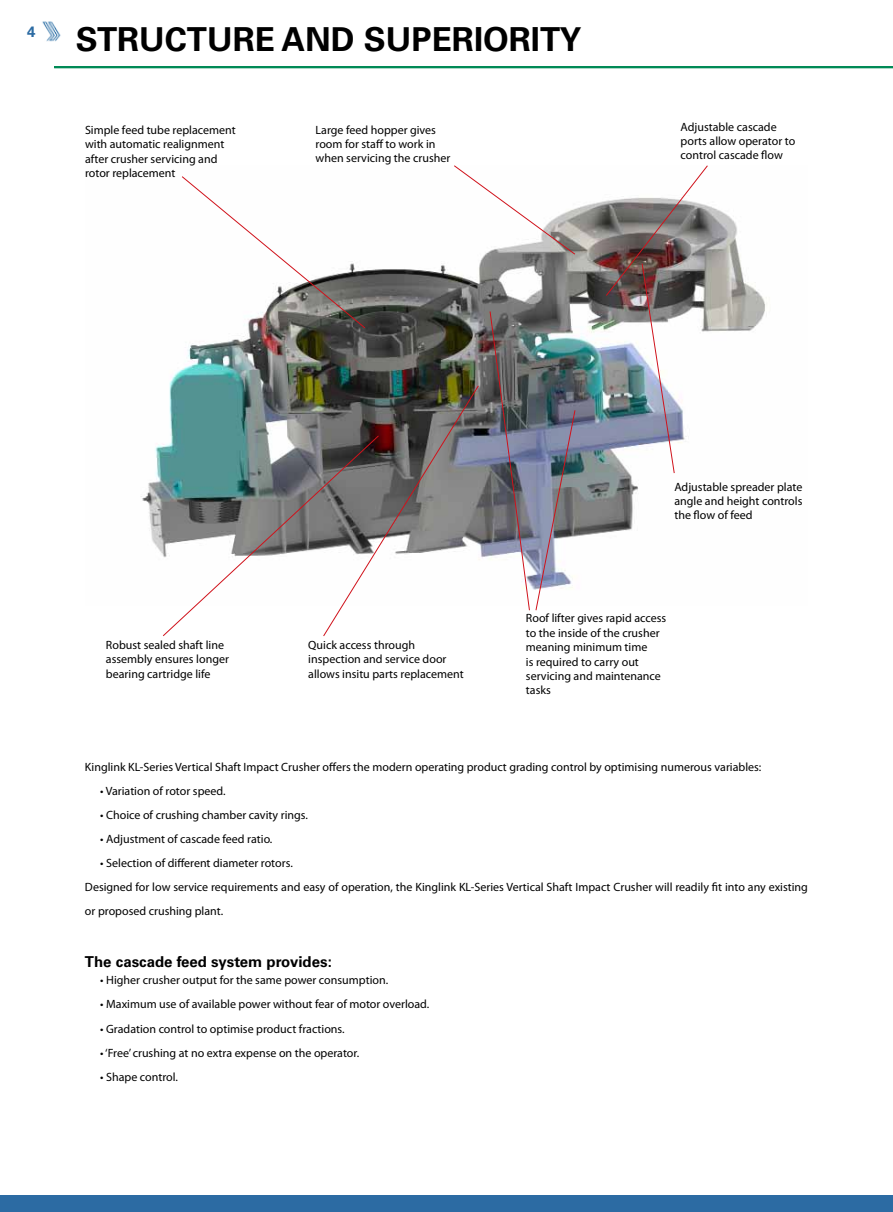
<style>
.page{position:relative;width:893px;height:1212px;background:#fff}
.page>*{position:absolute;margin:0;border:0;box-sizing:border-box;transform-origin:0 0}
.t1{font:700 33px "Univers LT Std";color:#000}
.t2{font:700 15px "Univers LT Std";color:#000}
.t3{font:12px/14.4px "Myriad Pro";color:#000}
</style>
<div class="page">
<img style="left:42px;top:21px;width:19px;height:21px">
<div style="left:0;top:1196px;width:893px;height:16px;background:#2c6ba3"></div>
<hr style="left:54px;top:66px;width:839px;height:2px;background:#008a56">
<img style="left:141px;top:201px;width:626px;height:359px">
<svg style="left:182px;top:176px;width:183px;height:152px"></svg>
<svg style="left:454px;top:165px;width:121px;height:90px"></svg>
<img style="left:606px;top:165px;width:102px;height:308px">
<img style="left:490px;top:311px;width:85px;height:300px">
<svg style="left:163px;top:435px;width:160px;height:201px"></svg>
<svg style="left:323px;top:385px;width:156px;height:251px"></svg>
<h1 class="t1" style="left:27px;top:20px;width:556px"><sup>4</sup> Structu re And Su periority</h1>
<p class="t3" style="left:85px;top:123px;width:152px">Simple feed tube replacement with automatic realignment after crusher servicing and rotor replacement</p>
<p class="t3" style="left:316px;top:122px;width:136px">Large feed hopper gives room for staff to work in when servicing the crusher</p>
<p class="t3" style="left:681px;top:119px;width:116px">Adjustable cascade ports allow operator to control cascade flow</p>
<p class="t3" style="left:106px;top:638px;width:125px">Robust sealed shaft line assembly ensures longer bearing cartridge life</p>
<p class="t3" style="left:308px;top:638px;width:157px">Quick access through inspection and service door allows insitu parts replacement</p>
<p class="t3" style="left:674px;top:479px;width:130px;text-align:justify">Adjustable spreader plate angle and height controls the flow of feed</p>
<p class="t3" style="left:526px;top:611px;width:142px">Roof lifter gives rapid access to the inside of the crusher meaning minimum time<br>is required to carry out servicing and maintenance tasks</p>
<p class="t3" style="left:85px;top:759px;width:678px">Kinglink KL-Series Vertical Shaft Impact Crusher offers the modern operating product grading control by optimising numerous variables:</p>
<p class="t3" style="left:100px;top:783px;width:127px">• Variation of rotor speed.</p>
<p class="t3" style="left:100px;top:807px;width:209px">• Choice of crushing chamber cavity rings.</p>
<p class="t3" style="left:100px;top:831px;width:174px">• Adjustment of cascade feed ratio.</p>
<p class="t3" style="left:85px;top:851px;width:724px;line-height:24px;text-indent:15px">• Selection of different diameter rotors.<br>Designed for low service requirements and easy of operation, the Kinglink KL-Series Vertical Shaft Impact Crusher will readily fit into any existing or proposed crushing plant.</p>
<p class="t2" style="left:85px;top:953px;width:248px">The cascade feed system provides:</p>
<p class="t3" style="left:100px;top:973px;width:289px">• Higher crusher output for the same power consumption.</p>
<p class="t3" style="left:100px;top:997px;width:331px">• Maximum use of available power without fear of motor overload.</p>
<p class="t3" style="left:100px;top:1021px;width:246px">• Gradation control to optimise product fractions.</p>
<p class="t3" style="left:100px;top:1045px;width:261px">• ‘Free’ crushing at no extra expense on the operator.</p>
<p class="t3" style="left:100px;top:1069px;width:79px">• Shape control.</p>
</div>
